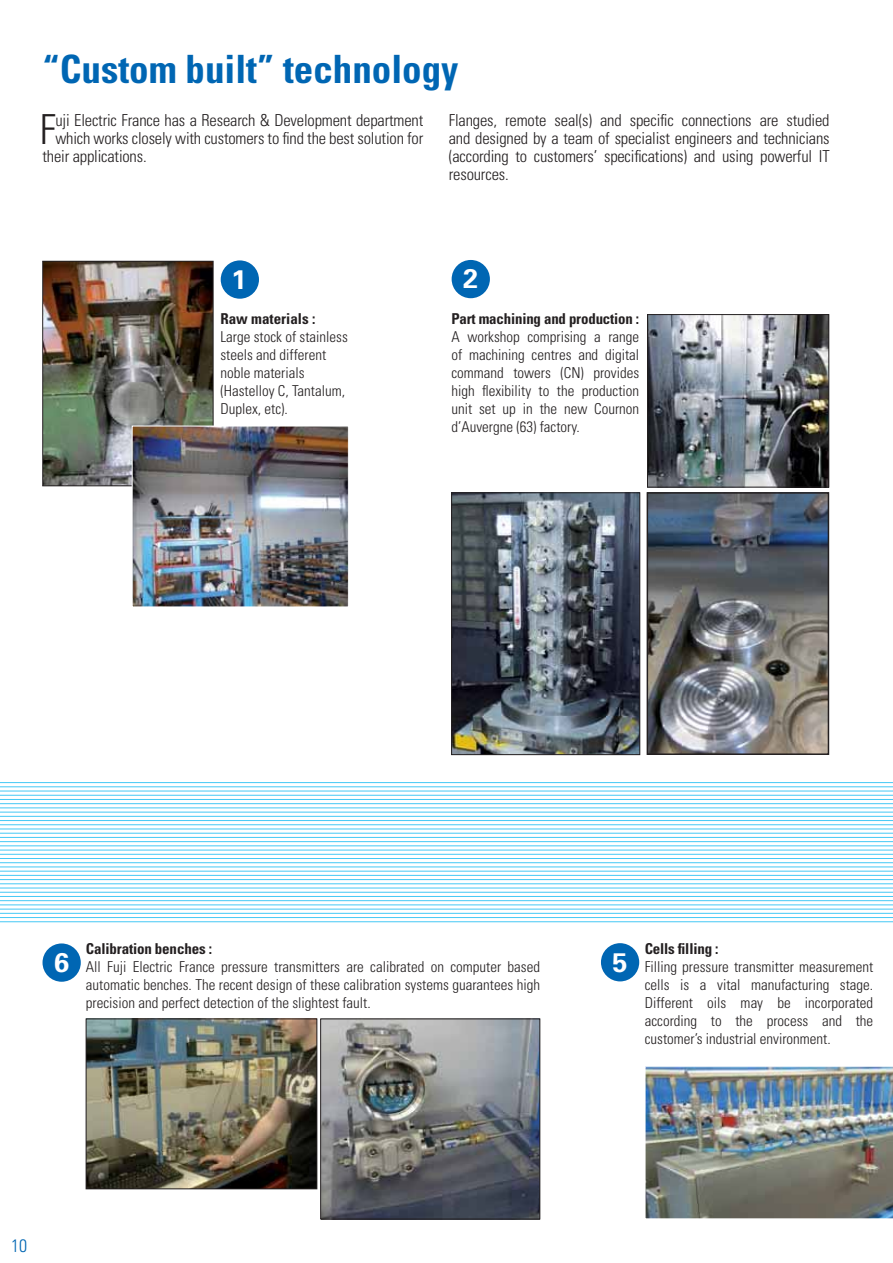
<style>
.page{position:relative;width:893px;height:1263px;background:#fff}
.page>*{position:absolute;margin:0;border:0;box-sizing:border-box;transform-origin:0 0}
.t1{font:300 condensed 41.4px "Univers";color:#231f20}
.t2{font:700 condensed 39px "Univers";color:#0066b3}
.t3{font:700 27px "Univers";color:#fff}
.t4{font:300 condensed 18px "Univers";color:#0066b3}
.t5{font:300 condensed 16.5px/18px "Univers";letter-spacing:-.01em;color:#231f20;text-align:justify}
.t6{font:300 condensed 15px/18px "Univers";color:#231f20;text-align:justify}
.t7{font:700 condensed 15px "Univers";letter-spacing:-.01em;color:#231f20}
</style>
<div class="page">
<img style="left:453px;top:494px;width:185px;height:259px">
<div style="left:451px;top:492px;width:189px;height:263px;border:1px solid #231f20"></div>
<img style="left:88px;top:1169px;width:227px;height:18px">
<img style="left:44px;top:263px;width:168px;height:221px">
<div style="left:42px;top:261px;width:172px;height:225px;border:1px solid #231f20"></div>
<svg style="left:645px;top:1169px;width:248px;height:50px;background:#707169"></svg>
<img style="left:322px;top:1169px;width:216px;height:48px">
<img style="left:134px;top:428px;width:213px;height:177px">
<div style="left:132px;top:426px;width:217px;height:181px;border:1px solid #fff"></div>
<img style="left:649px;top:316px;width:178px;height:169px">
<div style="left:647px;top:314px;width:182px;height:173px;border:1px solid #231f20"></div>
<img style="left:650px;top:495px;width:176px;height:257px">
<div style="left:647px;top:492px;width:182px;height:263px;border:2px solid #231f20"></div>
<div style="left:221px;top:260px;width:38px;height:39px;background:#0066b3;border-radius:50%"></div>
<div style="left:452px;top:260px;width:38px;height:38px;background:#0066b3;border-radius:50%"></div>
<img style="left:0;top:782px;width:893px;height:387px">
<h2 class="t2" style="left:43px;top:55px;width:417px">“Custom built” technology</h2>
<h1 class="t1" style="left:40px;top:114px;width:18px">F</h1>
<p class="t5" style="left:55px;top:113px;width:369px">uji Electric France has a Research &amp; Development department</p>
<p class="t5" style="left:55px;top:131px;width:369px">which works closely with customers to find the best solution for</p>
<p class="t5" style="left:43px;top:149px;width:106px">their applications.</p>
<p class="t5" style="left:449px;top:113px;width:382px">Flanges, remote seal(s) and specific connections are studied and designed by a team of specialist engineers and technicians (according to customers’ specifications) and using powerful IT resources.</p>
<h3 class="t3" style="left:231px;top:270px;width:17px">1</h3>
<p class="t7" style="left:220px;top:313px;width:96px">Raw materials :</p>
<p class="t6" style="left:220px;top:329px;width:129px;text-align:left">Large stock of stainless steels and different noble materials (Hastelloy C, Tantalum,<br>Duplex, etc).</p>
<h3 class="t3" style="left:463px;top:268px;width:17px">2</h3>
<p class="t7" style="left:451px;top:313px;width:189px">Part machining and production :</p>
<p class="t6" style="left:451px;top:329px;width:189px">A workshop comprising a range of machining centres and digital command towers (CN) provides high flexibility to the production unit set up in the new Cournon d’Auvergne (63) factory.</p>
<p class="t7" style="left:86px;top:943px;width:128px">Calibration benches :</p>
<p class="t6" style="left:86px;top:959px;width:456px">All Fuji Electric France pressure transmitters are calibrated on computer based automatic benches. The recent design of these calibration systems guarantees high precision and perfect detection of the slightest fault.</p>
<h3 class="t3" style="left:54px;top:952px;width:17px">6</h3>
<h3 class="t3" style="left:613px;top:952px;width:17px">5</h3>
<p class="t7" style="left:645px;top:943px;width:75px">Cells filling :</p>
<p class="t6" style="left:645px;top:959px;width:230px">Filling pressure transmitter measurement cells is a vital manufacturing stage.<br>Different oils may be incorporated according to the process and the customer’s industrial environment.</p>
<p class="t4" style="left:11px;top:1239px;width:17px">10</p>
</div>
